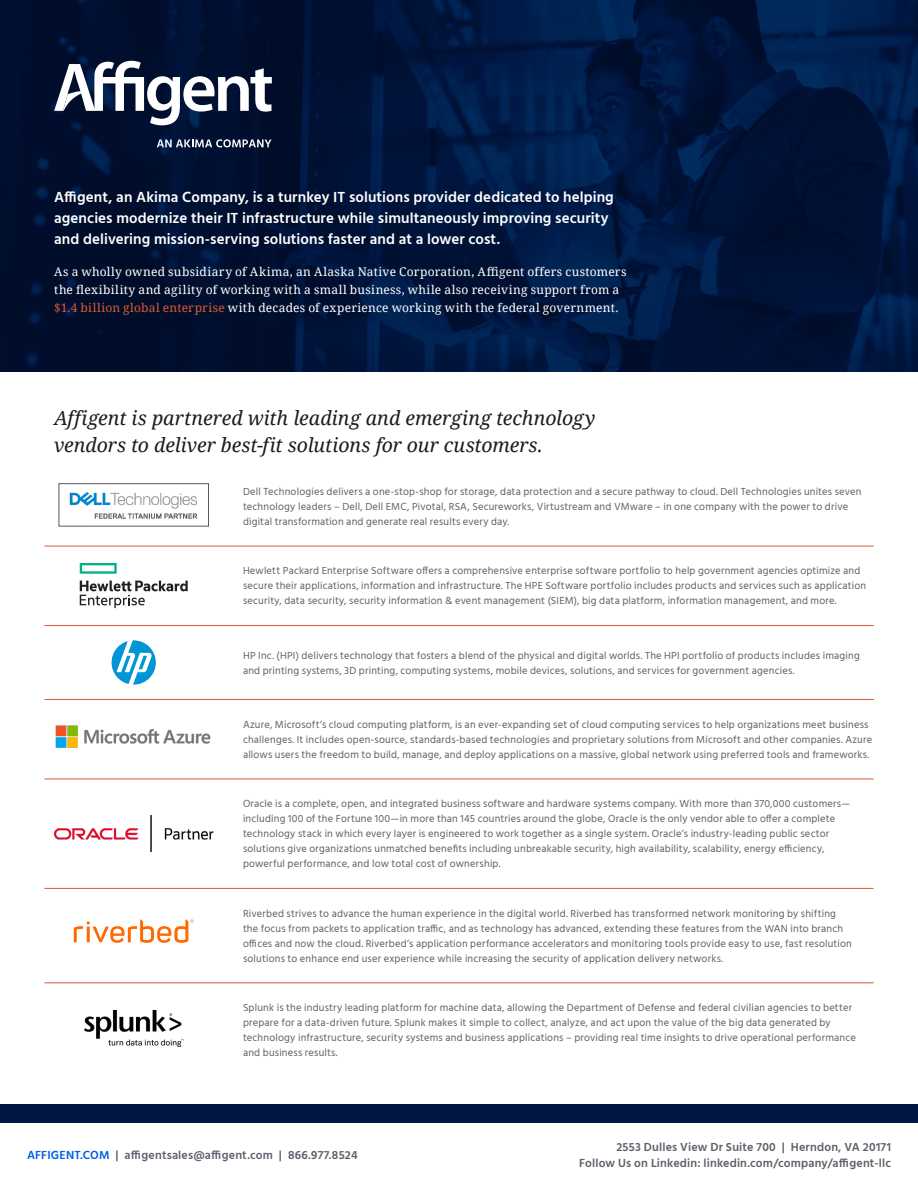
<style>
.page{position:relative;width:918px;height:1188px;background:#fff}
.page>*{position:absolute;margin:0;border:0;box-sizing:border-box;transform-origin:0 0}
.t1{font:italic 19.5px/27px "Noto Serif";color:#191d22}
.t2{font:600 15px/21px "Hind";letter-spacing:.005em;color:#fff}
.t3{font:12px/18px "Noto Serif";letter-spacing:.02em;color:#fff}
.t4{font:600 12px/15.8px "Hind";letter-spacing:.015em;color:#5b616a;text-align:right}
.t5{font:10.5px/15px "Hind";letter-spacing:.02em;color:#5b616a}
.s1{color:#de5833}
.s2{color:#005fe2}
</style>
<div class="page">
<div style="left:0;top:1104px;width:918px;height:18px;background:#001742"></div>
<img style="left:0;top:0;width:918px;height:371px">
<svg style="left:54px;top:61px;width:218px;height:64px"></svg>
<svg style="left:157px;top:139px;width:115px;height:8px"></svg>
<hr style="left:44px;top:625px;width:830px;height:1px;background:#de5833">
<hr style="left:44px;top:779px;width:830px;height:1px;background:#de5833">
<hr style="left:44px;top:888px;width:830px;height:1px;background:#de5833">
<hr style="left:44px;top:983px;width:830px;height:1px;background:#de5833">
<svg style="left:74px;top:919px;width:120px;height:24px"></svg>
<hr style="left:44px;top:699px;width:830px;height:1px;background:#de5833">
<img style="left:55px;top:725px;width:156px;height:23px">
<img style="left:84px;top:1010px;width:99px;height:37px">
<hr style="left:44px;top:546px;width:830px;height:1px;background:#de5833">
<svg style="left:80px;top:563px;width:37px;height:11px"></svg>
<svg style="left:80px;top:581px;width:108px;height:27px"></svg>
<svg style="left:112px;top:640px;width:44px;height:45px"></svg>
<img style="left:69px;top:492px;width:129px;height:27px">
<div style="left:59px;top:483px;width:150px;height:43px;border:1px solid #5a595a"></div>
<img style="left:53px;top:815px;width:161px;height:37px">
<p class="t2" style="left:54px;top:188px;width:561px">Affigent, an Akima Company, is a turnkey IT solutions provider dedicated to helping agencies modernize their IT infrastructure while simultaneously improving security and delivering mission-serving solutions faster and at a lower cost.</p>
<p class="t3" style="left:54px;top:262px;width:574px">As a wholly owned subsidiary of Akima, an Alaska Native Corporation, Affigent offers customers the flexibility and agility of working with a small business, while also receiving support from a <span class="s1">$1.4 billion global enterprise</span> with decades of experience working with the federal government.</p>
<h1 class="t1" style="left:54px;top:404px;width:543px">Affigent is partnered with leading and emerging technology vendors to deliver best-fit solutions for our customers.</h1>
<p class="t5" style="left:243px;top:484px;width:620px">Dell Technologies delivers a one-stop-shop for storage, data protection and a secure pathway to cloud. Dell Technologies unites seven technology leaders – Dell, Dell EMC, Pivotal, RSA, Secureworks, Virtustream and VMware – in one company with the power to drive digital transformation and generate real results every day.</p>
<p class="t5" style="left:243px;top:564px;width:625px">Hewlett Packard Enterprise Software offers a comprehensive enterprise software portfolio to help government agencies optimize and secure their applications, information and infrastructure. The HPE Software portfolio includes products and services such as application security, data security, security information &amp; event management (SIEM), big data platform, information management, and more.</p>
<p class="t5" style="left:243px;top:648px;width:618px">HP Inc. (HPI) delivers technology that fosters a blend of the physical and digital worlds. The HPI portfolio of products includes imaging and printing systems, 3D printing, computing systems, mobile devices, solutions, and services for government agencies.</p>
<p class="t5" style="left:243px;top:717px;width:631px">Azure, Microsoft’s cloud computing platform, is an ever-expanding set of cloud computing services to help organizations meet business challenges. It includes open-source, standards-based technologies and proprietary solutions from Microsoft and other companies. Azure allows users the freedom to build, manage, and deploy applications on a massive, global network using preferred tools and frameworks.</p>
<p class="t5" style="left:243px;top:797px;width:608px">Oracle is a complete, open, and integrated business software and hardware systems company. With more than 370,000 customers— including 100 of the Fortune 100—in more than 145 countries around the globe, Oracle is the only vendor able to offer a complete technology stack in which every layer is engineered to work together as a single system. Oracle’s industry-leading public sector solutions give organizations unmatched benefits including unbreakable security, high availability, scalability, energy efficiency, powerful performance, and low total cost of ownership.</p>
<p class="t5" style="left:243px;top:906px;width:610px">Riverbed strives to advance the human experience in the digital world. Riverbed has transformed network monitoring by shifting the focus from packets to application traffic, and as technology has advanced, extending these features from the WAN into branch offices and now the cloud. Riverbed’s application performance accelerators and monitoring tools provide easy to use, fast resolution solutions to enhance end user experience while increasing the security of application delivery networks.</p>
<p class="t5" style="left:243px;top:1001px;width:614px">Splunk is the industry leading platform for machine data, allowing the Department of Defense and federal civilian agencies to better prepare for a data-driven future. Splunk makes it simple to collect, analyze, and act upon the value of the big data generated by technology infrastructure, security systems and business applications – providing real time insights to drive operational performance and business results.</p>
<p class="t4" style="left:27px;top:1148px;width:332px"><span class="s2">AFFIGENT.COM</span> | affigentsales@affigent.com | 866.977.8524</p>
<p class="t4" style="left:579px;top:1140px;width:313px">2553 Dulles View Dr Suite 700 | Herndon, VA 20171<br>Follow Us on Linkedin: linkedin.com/company/affigent-llc</p>
</div>
